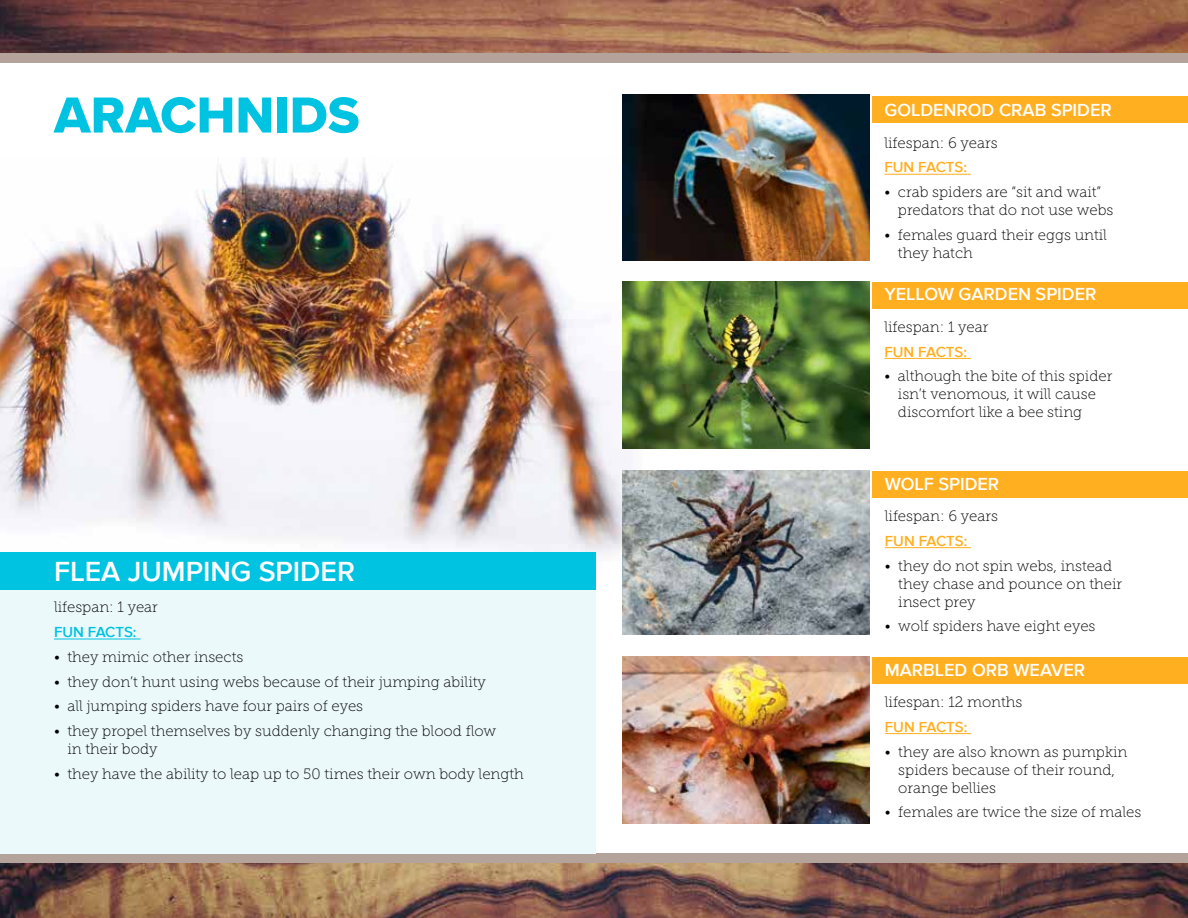
<style>
.page{position:relative;width:1188px;height:918px;background:#fff}
.page>*{position:absolute;margin:0;border:0;box-sizing:border-box;transform-origin:0 0}
.t1{font:52.5px "Proxima Nova S Extrabld";color:#00c2e1}
.t2{font:600 28.5px "Proxima Nova";color:#fff}
.t3{font:600 18px "Proxima Nova";color:#fff}
.t4{font:15px/18px "Museo Slab 100";color:#000}
.t5{font:600 15px "Proxima Nova";color:#ffaf20}
.t6{font:600 15px "Proxima Nova";letter-spacing:-.005em;color:#00c2e1}
</style>
<div class="page">
<img style="left:0;top:0;width:1188px;height:918px">
<div style="left:0;top:53px;width:1188px;height:810px;background:#fff"></div>
<div style="left:0;top:53px;width:1188px;height:9px;background:#b4a39a"></div>
<div style="left:0;top:854px;width:1188px;height:9px;background:#b4a39a"></div>
<div style="left:0;top:553px;width:595px;height:301px;background:#ecf9fb"></div>
<img style="left:0;top:157px;width:651px;height:426px">
<div style="left:0;top:553px;width:595px;height:37px;background:#00c2e1"></div>
<hr style="left:54px;top:639px;width:87px;height:1px;background:#00c2e1">
<img style="left:623px;top:282px;width:246px;height:166px">
<div style="left:872px;top:282px;width:316px;height:26px;background:#ffaf20"></div>
<hr style="left:884px;top:358px;width:87px;height:1px;background:#ffaf20">
<img style="left:623px;top:94px;width:246px;height:167px">
<div style="left:872px;top:96px;width:316px;height:27px;background:#ffaf20"></div>
<hr style="left:884px;top:174px;width:87px;height:1px;background:#ffaf20">
<img style="left:623px;top:471px;width:246px;height:163px">
<div style="left:872px;top:471px;width:316px;height:26px;background:#ffaf20"></div>
<hr style="left:885px;top:547px;width:86px;height:1px;background:#ffaf20">
<img style="left:623px;top:657px;width:246px;height:166px">
<div style="left:872px;top:657px;width:316px;height:26px;background:#ffaf20"></div>
<hr style="left:885px;top:733px;width:86px;height:1px;background:#ffaf20">
<h1 class="t1" style="left:54px;top:76px;width:307px">ARACHNIDS</h1>
<h2 class="t2" style="left:54px;top:555px;width:302px">FLEA JUMPING SPIDER</h2>
<p class="t4" style="left:54px;top:598px;width:105px">lifespan: 1 year</p>
<p class="t6" style="left:54px;top:624px;width:84px">FUN FACTS:</p>
<p class="t4" style="left:54px;top:648px;width:191px">• they mimic other insects</p>
<p class="t4" style="left:54px;top:673px;width:433px">• they don’t hunt using webs because of their jumping ability</p>
<p class="t4" style="left:54px;top:697px;width:311px">• all jumping spiders have four pairs of eyes</p>
<p class="t4" style="left:68px;top:722px;width:430px;text-indent:-14px">• they propel themselves by suddenly changing the blood flow in their body</p>
<p class="t4" style="left:54px;top:765px;width:471px">• they have the ability to leap up to 50 times their own body length</p>
<p class="t3" style="left:884px;top:100px;width:229px">GOLDENROD CRAB SPIDER</p>
<p class="t4" style="left:884px;top:134px;width:115px">lifespan: 6 years</p>
<p class="t5" style="left:884px;top:159px;width:84px">FUN FACTS:</p>
<p class="t4" style="left:898px;top:183px;width:217px;text-indent:-14px">• crab spiders are “sit and wait” predators that do not use webs</p>
<p class="t4" style="left:898px;top:226px;width:211px;text-indent:-14px">• females guard their eggs until they hatch</p>
<p class="t3" style="left:884px;top:284px;width:213px">YELLOW GARDEN SPIDER</p>
<p class="t4" style="left:884px;top:318px;width:105px">lifespan: 1 year</p>
<p class="t5" style="left:884px;top:343px;width:84px">FUN FACTS:</p>
<p class="t4" style="left:898px;top:367px;width:216px;text-indent:-14px">• although the bite of this spider isn’t venomous, it will cause discomfort like a bee sting</p>
<p class="t3" style="left:885px;top:473px;width:116px">WOLF SPIDER</p>
<p class="t4" style="left:885px;top:507px;width:115px">lifespan: 6 years</p>
<p class="t5" style="left:885px;top:532px;width:84px">FUN FACTS:</p>
<p class="t4" style="left:898px;top:557px;width:225px;text-indent:-14px">• they do not spin webs, instead they chase and pounce on their insect prey</p>
<p class="t4" style="left:885px;top:617px;width:212px">• wolf spiders have eight eyes</p>
<p class="t3" style="left:885px;top:659px;width:202px">MARBLED ORB WEAVER</p>
<p class="t4" style="left:885px;top:693px;width:139px">lifespan: 12 months</p>
<p class="t5" style="left:885px;top:718px;width:84px">FUN FACTS:</p>
<p class="t4" style="left:898px;top:742px;width:231px;text-indent:-14px">• they are also known as pumpkin spiders because of their round, orange bellies</p>
<p class="t4" style="left:885px;top:803px;width:258px">• females are twice the size of males</p>
</div>
